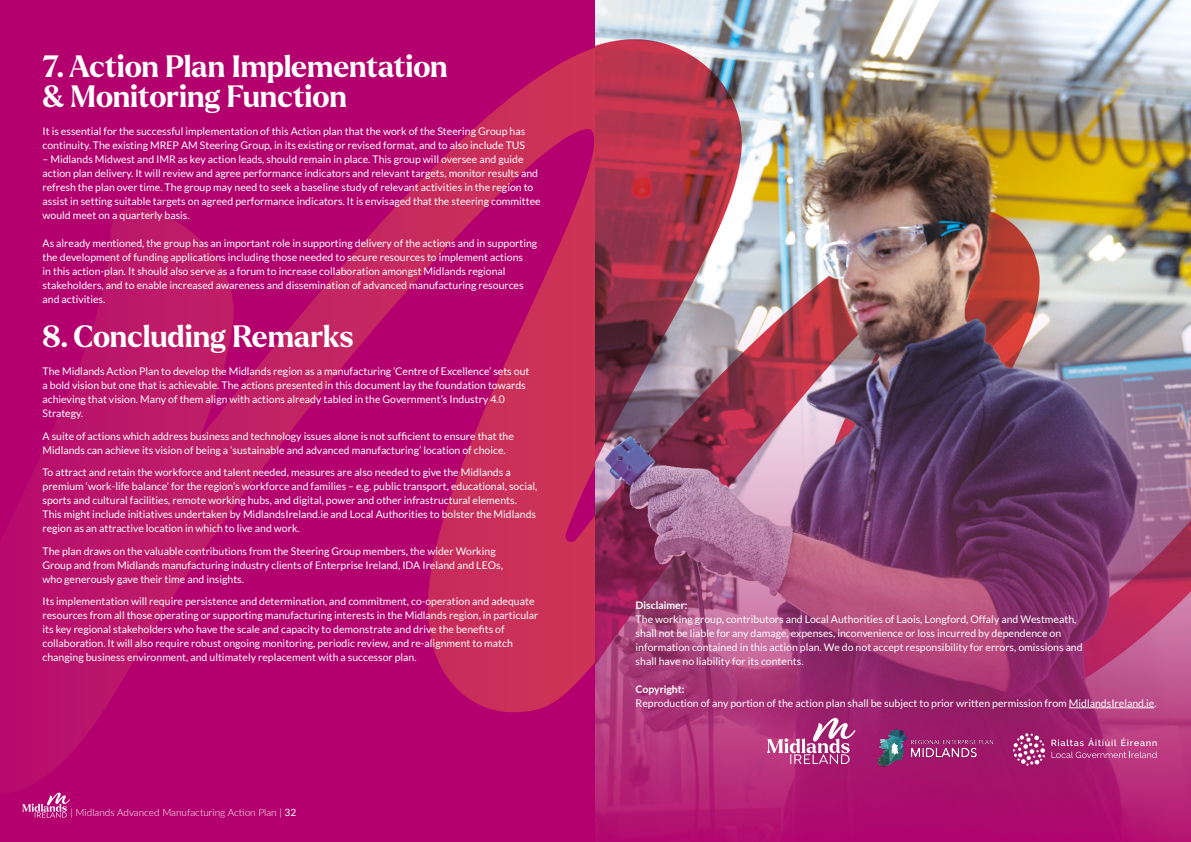
<style>
.page{position:relative;width:1191px;height:842px;background:#fff}
.page>*{position:absolute;margin:0;border:0;box-sizing:border-box;transform-origin:0 0}
.t1{font:700 30px/30px "Larken";color:#fff}
.t2{font:10.5px/14px "Lato";color:#fff}
.t3{font:700 10.5px "Lato";color:#fff}
.t4{font:300 10px "Lato";color:#fff}
.s1{font-weight:400}
</style>
<div class="page">
<div style="left:0;top:0;width:595px;height:842px;background:#b4006f"></div>
<svg style="left:16px;top:47px;width:579px;height:746px"></svg>
<img style="left:595px;top:0;width:596px;height:842px">
<hr style="left:1068px;top:707px;width:86px;height:1px;background:#fff">
<svg style="left:767px;top:718px;width:88px;height:46px"></svg>
<svg style="left:1051px;top:738px;width:105px;height:20px;background:#bc4d8c"></svg>
<svg style="left:1013px;top:733px;width:32px;height:33px"></svg>
<img style="left:874px;top:721px;width:121px;height:52px">
<svg style="left:22px;top:793px;width:48px;height:25px"></svg>
<h1 class="t1" style="left:43px;top:51px;width:407px">7. Action Plan Implementation &amp; Monitoring Function</h1>
<p class="t2" style="left:43px;top:124px;width:484px">It is essential for the successful implementation of this Action plan that the work of the Steering Group has continuity. The existing MREP AM Steering Group, in its existing or revised format, and to also include TUS</p>
<p class="t2" style="left:43px;top:152px;width:499px">– Midlands Midwest and IMR as key action leads, should remain in place. This group will oversee and guide action plan delivery. It will review and agree performance indicators and relevant targets, monitor results and refresh the plan over time. The group may need to seek a baseline study of relevant activities in the region to assist in setting suitable targets on agreed performance indicators. It is envisaged that the steering committee would meet on a quarterly basis.</p>
<p class="t2" style="left:43px;top:236px;width:496px">As already mentioned, the group has an important role in supporting delivery of the actions and in supporting the development of funding applications including those needed to secure resources to implement actions<br>in this action-plan. It should also serve as a forum to increase collaboration amongst Midlands regional stakeholders, and to enable increased awareness and dissemination of advanced manufacturing resources and activities.</p>
<h1 class="t1" style="left:43px;top:322px;width:313px">8. Concluding Remarks</h1>
<p class="t2" style="left:43px;top:364px;width:488px">The Midlands Action Plan to develop the Midlands region as a manufacturing ‘Centre of Excellence’ sets out a bold vision but one that is achievable. The actions presented in this document lay the foundation towards achieving that vision. Many of them align with actions already tabled in the Government’s Industry 4.0<br>Strategy.</p>
<p class="t2" style="left:43px;top:429px;width:473px">A suite of actions which address business and technology issues alone is not sufficient to ensure that the<br>Midlands can achieve its vision of being a ‘sustainable and advanced manufacturing’ location of choice.</p>
<p class="t2" style="left:43px;top:465px;width:496px">To attract and retain the workforce and talent needed, measures are also needed to give the Midlands a premium ‘work-life balance’ for the region’s workforce and families – e.g. public transport, educational, social, sports and cultural facilities, remote working hubs, and digital, power and other infrastructural elements.<br>This might include initiatives undertaken by MidlandsIreland.ie and Local Authorities to bolster the Midlands region as an attractive location in which to live and work.</p>
<p class="t2" style="left:43px;top:544px;width:462px">The plan draws on the valuable contributions from the Steering Group members, the wider Working<br>Group and from Midlands manufacturing industry clients of Enterprise Ireland, IDA Ireland and LEOs, who generously gave their time and insights.</p>
<p class="t2" style="left:43px;top:594px;width:497px">Its implementation will require persistence and determination, and commitment, co-operation and adequate resources from all those operating or supporting manufacturing interests in the Midlands region, in particular its key regional stakeholders who have the scale and capacity to demonstrate and drive the benefits of collaboration. It will also require robust ongoing monitoring, periodic review, and re-alignment to match changing business environment, and ultimately replacement with a successor plan.</p>
<p class="t3" style="left:635px;top:597px;width:53px">Disclaimer:</p>
<p class="t2" style="left:635px;top:612px;width:448px">The working group, contributors and Local Authorities of Laois, Longford, Offaly and Westmeath, shall not be liable for any damage, expenses, inconvenience or loss incurred by dependence on information contained in this action plan. We do not accept responsibility for errors, omissions and shall have no liability for its contents.</p>
<p class="t3" style="left:635px;top:681px;width:50px">Copyright:</p>
<p class="t2" style="left:635px;top:696px;width:522px">Reproduction of any portion of the action plan shall be subject to prior written permission from MidlandsIreland.ie.</p>
<p class="t4" style="left:71px;top:806px;width:227px">| Midlands Advanced Manufacturing Action Plan | <span class="s1">32</span></p>
</div>
